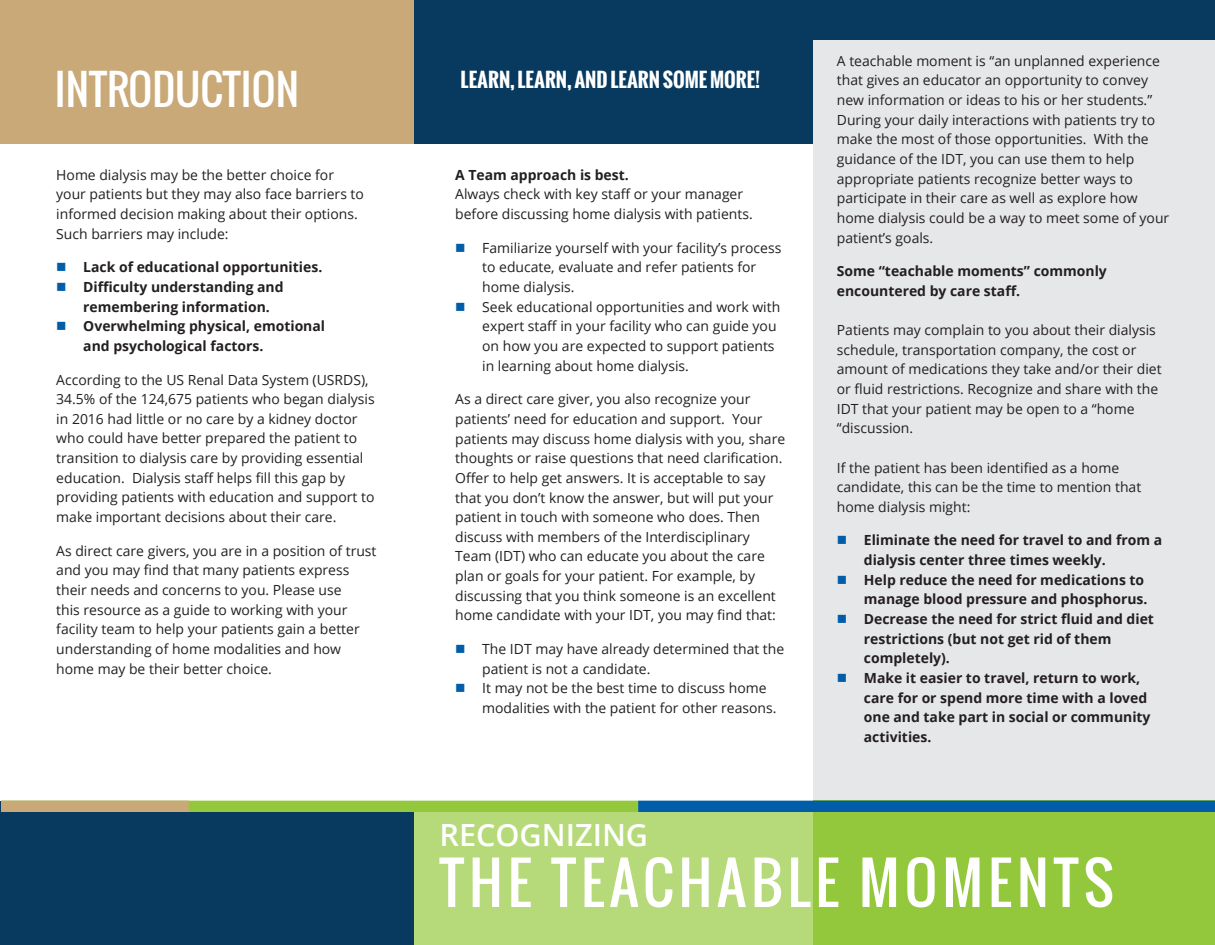
<style>
.page{position:relative;width:1215px;height:945px;background:#fff}
.page>*{position:absolute;margin:0;border:0;box-sizing:border-box;transform-origin:0 0}
.t1{font:56.55px "Oswald";letter-spacing:.09em;color:#fff}
.t2{font:41.4px "Oswald";color:#fff}
.t3{font:600 30.6px "Open Sans";color:#fff}
.t4{font:700 19.65px "Oswald";color:#fff}
.t5{font:13.95px/19.6px "Open Sans";color:#231f20}
.t6{font:700 13.95px/19.6px "Open Sans";color:#231f20}
.s1{color:#015da7}
</style>
<div class="page">
<div style="left:1px;top:801px;width:413px;height:143px;background:#083a5f"></div>
<div style="left:813px;top:1px;width:401px;height:935px;background:#e6e7e9"></div>
<div style="left:1px;top:1px;width:413px;height:143px;background:#c8a977"></div>
<div style="left:414px;top:1px;width:399px;height:143px;background:#083a5f"></div>
<div style="left:414px;top:0;width:800px;height:39px;background:#083a5f"></div>
<div style="left:414px;top:801px;width:800px;height:144px;background:#b6d97a"></div>
<div style="left:813px;top:801px;width:401px;height:144px;background:#94c83c"></div>
<div style="left:1px;top:801px;width:638px;height:11px;background:#94c83c"></div>
<div style="left:638px;top:801px;width:577px;height:11px;background:#015da7"></div>
<div style="left:1px;top:801px;width:188px;height:11px;background:#c8a977"></div>
<h2 class="t2" style="left:55px;top:58px;width:246px">INTRODUCTION</h2>
<h3 class="t4" style="left:461px;top:65px;width:301px">LEARN, LEARN, AND LEARN SOME MORE!</h3>
<p class="t5" style="left:56px;top:165px;width:309px">Home dialysis may be the better choice for your patients but they may also face barriers to informed decision making about their options.<br>Such barriers may include:</p>
<p class="t6" style="left:56px;top:257px;width:268px"><span class="s1">■</span> Lack of educational opportunities.</p>
<p class="t6" style="left:83px;top:277px;width:202px;text-indent:-27px"><span class="s1">■</span> Difficulty understanding and remembering information.</p>
<p class="t6" style="left:83px;top:316px;width:243px;text-indent:-27px"><span class="s1">■</span> Overwhelming physical, emotional and psychological factors.</p>
<p class="t5" style="left:56px;top:369px;width:320px">According to the US Renal Data System (USRDS), 34.5% of the 124,675 patients who began dialysis in 2016 had little or no care by a kidney doctor who could have better prepared the patient to transition to dialysis care by providing essential education. Dialysis staff helps fill this gap by providing patients with education and support to make important decisions about their care.</p>
<p class="t5" style="left:56px;top:540px;width:322px">As direct care givers, you are in a position of trust and you may find that many patients express their needs and concerns to you. Please use<br>this resource as a guide to working with your facility team to help your patients gain a better understanding of home modalities and how home may be their better choice.</p>
<p class="t6" style="left:455px;top:165px;width:175px">A Team approach is best.</p>
<p class="t5" style="left:455px;top:184px;width:299px">Always check with key staff or your manager before discussing home dialysis with patients.</p>
<p class="t5" style="left:482px;top:237px;width:301px;text-indent:-27px"><span class="s1">■</span> Familiarize yourself with your facility’s process to educate, evaluate and refer patients for home dialysis.</p>
<p class="t5" style="left:482px;top:296px;width:300px;text-indent:-27px"><span class="s1">■</span> Seek educational opportunities and work with expert staff in your facility who can guide you on how you are expected to support patients in learning about home dialysis.</p>
<p class="t5" style="left:455px;top:389px;width:331px">As a direct care giver, you also recognize your patients’ need for education and support. Your patients may discuss home dialysis with you, share thoughts or raise questions that need clarification.<br>Offer to help get answers. It is acceptable to say that you don’t know the answer, but will put your patient in touch with someone who does. Then discuss with members of the Interdisciplinary Team (IDT) who can educate you about the care plan or goals for your patient. For example, by discussing that you think someone is an excellent home candidate with your IDT, you may find that:</p>
<p class="t5" style="left:482px;top:639px;width:304px;text-indent:-27px"><span class="s1">■</span> The IDT may have already determined that the patient is not a candidate.</p>
<p class="t5" style="left:482px;top:678px;width:296px;text-indent:-27px"><span class="s1">■</span> It may not be the best time to discuss home modalities with the patient for other reasons.</p>
<p class="t5" style="left:837px;top:50px;width:334px">A teachable moment is “an unplanned experience that gives an educator an opportunity to convey new information or ideas to his or her students.” During your daily interactions with patients try to make the most of those opportunities. With the guidance of the IDT, you can use them to help appropriate patients recognize better ways to participate in their care as well as explore how home dialysis could be a way to meet some of your patient’s goals.</p>
<p class="t6" style="left:837px;top:261px;width:271px">Some “teachable moments” commonly encountered by care staff.</p>
<p class="t5" style="left:837px;top:320px;width:326px">Patients may complain to you about their dialysis schedule, transportation company, the cost or amount of medications they take and/or their diet or fluid restrictions. Recognize and share with the IDT that your patient may be open to a “home “discussion.</p>
<p class="t5" style="left:837px;top:457px;width:306px">If the patient has been identified as a home candidate, this can be the time to mention that home dialysis might:</p>
<p class="t6" style="left:864px;top:530px;width:300px;text-indent:-27px"><span class="s1">■</span> Eliminate the need for travel to and from a dialysis center three times weekly.</p>
<p class="t6" style="left:837px;top:569px;width:312px;text-align:right"><span class="s1">■</span> Help reduce the need for medications to manage blood pressure and phosphorus.</p>
<p class="t6" style="left:864px;top:609px;width:292px;text-indent:-27px"><span class="s1">■</span> Decrease the need for strict fluid and diet restrictions (but not get rid of them completely).</p>
<p class="t6" style="left:864px;top:668px;width:288px;text-indent:-27px"><span class="s1">■</span> Make it easier to travel, return to work, care for or spend more time with a loved one and take part in social or community activities.</p>
<h3 class="t3" style="left:439px;top:814px;width:210px">RECOGNIZING</h3>
<h1 class="t1" style="left:439px;top:840px;width:676px">THE TEACHABLE MOMENTS</h1>
</div>
